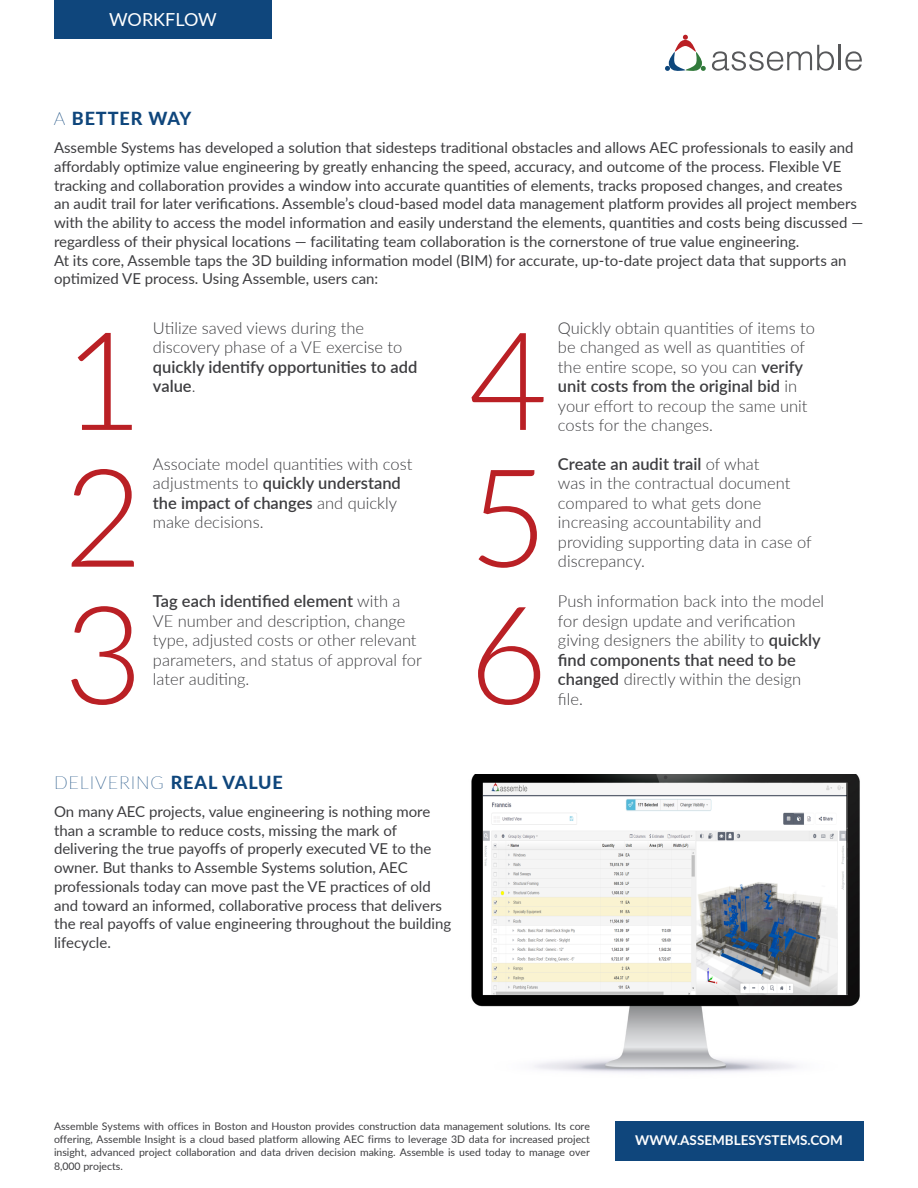
<style>
.page{position:relative;width:918px;height:1188px;background:#fff}
.page>*{position:absolute;margin:0;border:0;box-sizing:border-box;transform-origin:0 0}
.Header_Bebas_Neue{font:300 136.5px "Lato";color:#ba2025}
.t1{font:100 18px "Lato";letter-spacing:.05em;color:#0f467c}
.t2{font:800 18px "Lato";letter-spacing:.05em;color:#0f467c}
.t3{font:18px "Lato";color:#fff}
.t4{font:300 16.5px/19.5px "Lato";color:#3d3d40}
.t5{font:15px/18.8px "Lato";color:#3d3d40}
.t6{font:700 13.5px "Lato";color:#fff}
.t7{font:10.5px/13.2px "Lato";color:#3d3d40;text-align:justify}
.s1{font-weight:100}
.s2{font-weight:600}
.s3{font-weight:800}
</style>
<div class="page">
<svg style="left:712px;top:45px;width:122px;height:26px"></svg>
<hr style="left:839px;top:45px;width:2px;height:25px;background:#57585a">
<svg style="left:845px;top:51px;width:17px;height:20px"></svg>
<svg style="left:665px;top:35px;width:41px;height:36px"></svg>
<div style="left:616px;top:1122px;width:248px;height:39px;background:#0f467c"></div>
<div style="left:54px;top:0;width:218px;height:39px;background:#0f467c"></div>
<img style="left:471px;top:775px;width:389px;height:298px">
<p class="t3" style="left:109px;top:6px;width:109px">WORKFLOW</p>
<p class="t2" style="left:54px;top:106px;width:139px"><span class="s1">A</span> BETTER WAY</p>
<p class="t5" style="left:54px;top:138px;width:811px">Assemble Systems has developed a solution that sidesteps traditional obstacles and allows AEC professionals to easily and affordably optimize value engineering by greatly enhancing the speed, accuracy, and outcome of the process. Flexible VE tracking and collaboration provides a window into accurate quantities of elements, tracks proposed changes, and creates<br>an audit trail for later verifications. Assemble’s cloud-based model data management platform provides all project members with the ability to access the model information and easily understand the elements, quantities and costs being discussed — regardless of their physical locations — facilitating team collaboration is the cornerstone of true value engineering.</p>
<p class="t5" style="left:54px;top:250px;width:794px">At its core, Assemble taps the 3D building information model (BIM) for accurate, up-to-date project data that supports an optimized VE process. Using Assemble, users can:</p>
<p class="t4" style="left:153px;top:317px;width:266px">Utilize saved views during the discovery phase of a VE exercise to <span class="s2">quickly identify opportunities to add value</span>.</p>
<p class="t4" style="left:558px;top:317px;width:259px">Quickly obtain quantities of items to be changed as well as quantities of the entire scope, so you can <span class="s2">verify unit costs from the original bid</span> in your effort to recoup the same unit costs for the changes.</p>
<p class="t4" style="left:153px;top:453px;width:261px">Associate model quantities with cost adjustments to <span class="s2">quickly understand the impact of changes</span> and quickly make decisions.</p>
<p class="t4" style="left:558px;top:453px;width:255px"><span class="s2">Create an audit trail</span> of what<br>was in the contractual document compared to what gets done increasing accountability and providing supporting data in case of discrepancy.</p>
<p class="t4" style="left:153px;top:591px;width:271px"><span class="s2">Tag each identified element</span> with a<br>VE number and description, change type, adjusted costs or other relevant parameters, and status of approval for later auditing.</p>
<p class="t4" style="left:558px;top:591px;width:268px">Push information back into the model for design update and verification giving designers the ability to <span class="s2">quickly find components that need to be changed</span> directly within the design file.</p>
<p class="Header_Bebas_Neue" style="left:64px;top:286px;width:81px">1</p>
<p class="Header_Bebas_Neue" style="left:469px;top:286px;width:81px">4</p>
<p class="Header_Bebas_Neue" style="left:64px;top:423px;width:81px">2</p>
<p class="Header_Bebas_Neue" style="left:469px;top:423px;width:81px">5</p>
<p class="Header_Bebas_Neue" style="left:64px;top:560px;width:81px">3</p>
<p class="Header_Bebas_Neue" style="left:469px;top:560px;width:81px">6</p>
<p class="t1" style="left:54px;top:770px;width:230px">DELIVERING <span class="s3">REAL VALUE</span></p>
<p class="t5" style="left:54px;top:802px;width:399px">On many AEC projects, value engineering is nothing more than a scramble to reduce costs, missing the mark of delivering the true payoffs of properly executed VE to the owner. But thanks to Assemble Systems solution, AEC professionals today can move past the VE practices of old and toward an informed, collaborative process that delivers the real payoffs of value engineering throughout the building lifecycle.</p>
<p class="t7" style="left:54px;top:1119px;width:538px">Assemble Systems with offices in Boston and Houston provides construction data management solutions. Its core offering, Assemble Insight is a cloud based platform allowing AEC firms to leverage 3D data for increased project insight, advanced project collaboration and data driven decision making. Assemble is used today to manage over 8,000 projects.</p>
<p class="t6" style="left:635px;top:1130px;width:209px">WWW.ASSEMBLESYSTEMS.COM</p>
</div>
